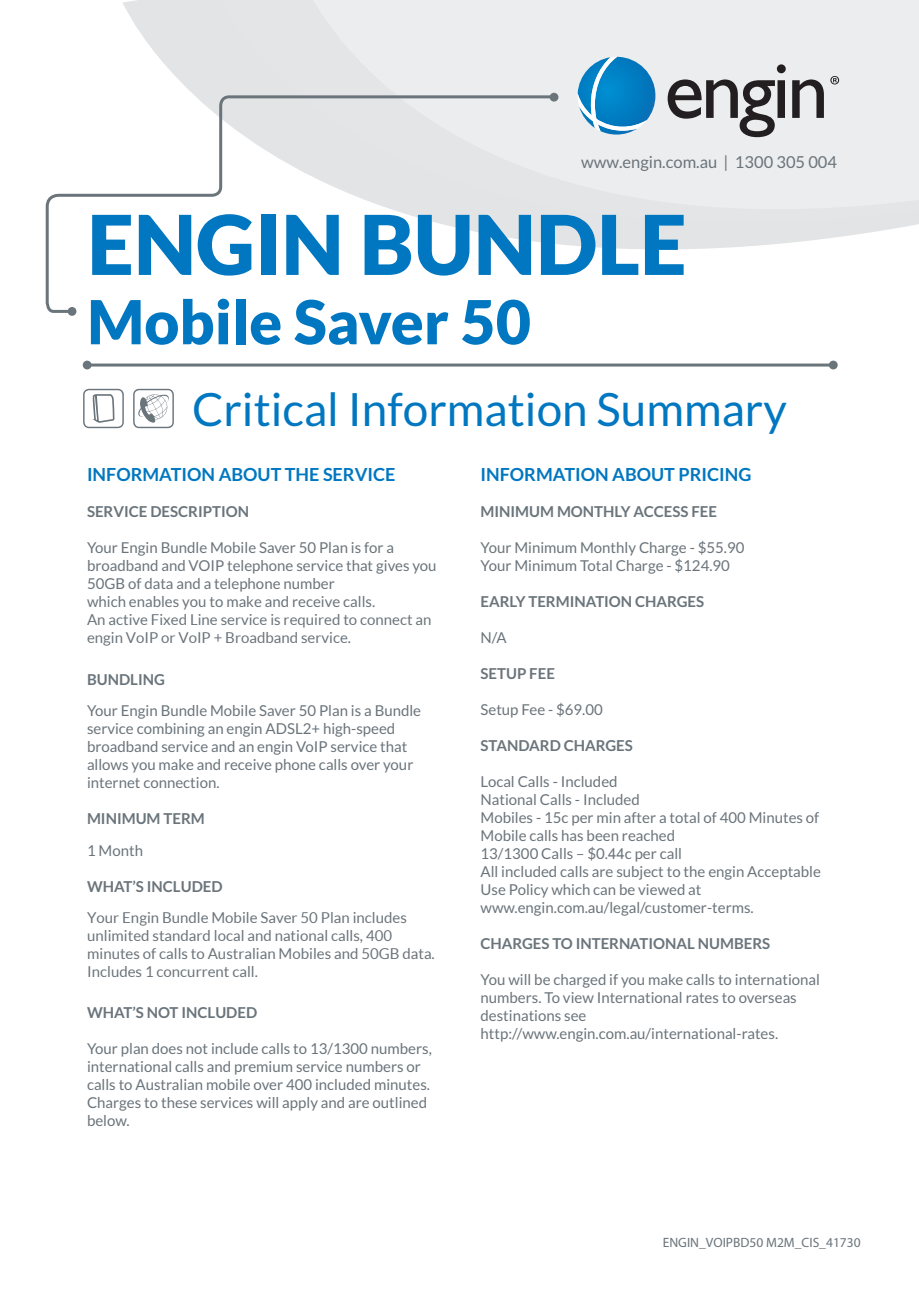
<style>
.page{position:relative;width:919px;height:1289px;background:#fff}
.page>*{position:absolute;margin:0;border:0;box-sizing:border-box;transform-origin:0 0}
.t1{font:900 82.5px "Lato";color:#0077c0}
.t2{font:900 60.6px "Lato";color:#0077c0}
.t3{font:45.9px "Lato";color:#0077c0}
.t4{font:700 18px "Lato";color:#0077c0}
.t5{font:16.5px "Lato";color:#6a747b}
.t6{font:15px/18px "Lato";color:#6a747b}
.t7{font:700 15px "Lato";color:#6a747b}
.t8{font:13.5px "Myriad Pro";color:#6a747b}
.s1{font-family:"Arial"}
</style>
<div class="page">
<svg style="left:123px;top:0;width:795px;height:249px;fill:#e3e4e5"></svg>
<div style="left:215px;top:0;width:703px;height:222px;background:#e4e5e7"></div>
<div style="left:300px;top:0;width:618px;height:209px;background:#ecedee"></div>
<svg style="left:45px;top:94px;width:512px;height:219px"></svg>
<div style="left:549px;top:93px;width:9px;height:9px;background:#6a747b;border-radius:50%"></div>
<div style="left:68px;top:307px;width:8px;height:9px;background:#6a747b;border-radius:50%"></div>
<svg style="left:667px;top:64px;width:118px;height:73px;background:#adacad"></svg>
<svg style="left:792px;top:79px;width:31px;height:39px"></svg>
<svg style="left:577px;top:57px;width:78px;height:78px;background:#4fa3d2"></svg>
<svg style="left:830px;top:76px;width:9px;height:8px"></svg>
<hr style="left:87px;top:363px;width:746px;height:3px;background:#6a747b">
<div style="left:828px;top:360px;width:9px;height:9px;background:#6a747b;border-radius:50%"></div>
<div style="left:83px;top:360px;width:9px;height:9px;background:#6a747b;border-radius:50%"></div>
<svg style="left:83px;top:389px;width:41px;height:39px"></svg>
<svg style="left:133px;top:389px;width:41px;height:39px"></svg>
<p class="t5" style="left:581px;top:153px;width:257px">www.engin.com.au | 1300 305 004</p>
<h1 class="t1" style="left:87px;top:196px;width:600px">ENGIN BUNDLE</h1>
<h2 class="t2" style="left:87px;top:286px;width:445px">Mobile Saver 50</h2>
<h3 class="t3" style="left:192px;top:383px;width:596px">Critical Information Summary</h3>
<p class="t4" style="left:87px;top:464px;width:310px">INFORMATION ABOUT THE SERVICE</p>
<p class="t7" style="left:87px;top:502px;width:164px">SERVICE DESCRIPTION</p>
<p class="t6" style="left:87px;top:538px;width:351px">Your Engin Bundle Mobile Saver 50 Plan is for a broadband and VOIP telephone service that gives you 50GB of data and a telephone number<br>which enables you to make and receive calls.<br>An active Fixed Line service is required to connect an engin VoIP or VoIP + Broadband service.</p>
<p class="t7" style="left:87px;top:670px;width:79px">BUNDLING</p>
<p class="t6" style="left:87px;top:701px;width:335px">Your Engin Bundle Mobile Saver 50 Plan is a Bundle service combining an engin ADSL2+ high-speed broadband service and an engin VoIP service that allows you make and receive phone calls over your internet connection.</p>
<p class="t7" style="left:87px;top:810px;width:119px">MINIMUM TERM</p>
<p class="t6" style="left:87px;top:841px;width:58px">1 Month</p>
<p class="t7" style="left:87px;top:877px;width:137px">WHAT’S INCLUDED</p>
<p class="t6" style="left:87px;top:908px;width:349px">Your Engin Bundle Mobile Saver 50 Plan includes unlimited standard local and national calls, 400 minutes of calls to Australian Mobiles and 50GB data.<br>Includes 1 concurrent call.</p>
<p class="t7" style="left:87px;top:1003px;width:172px">WHAT’S NOT INCLUDED</p>
<p class="t6" style="left:87px;top:1039px;width:346px">Your plan does not include calls to 13/1300 numbers, international calls and premium service numbers or calls to Australian mobile over 400 included minutes.<br>Charges to these services will apply and are outlined below.</p>
<p class="t4" style="left:480px;top:464px;width:272px">INFORMATION ABOUT PRICING</p>
<p class="t7" style="left:480px;top:502px;width:238px">MINIMUM MONTHLY ACCESS FEE</p>
<p class="t6" style="left:480px;top:538px;width:265px">Your Minimum Monthly Charge - $55.90<br>Your Minimum Total Charge - $124.90</p>
<p class="t7" style="left:480px;top:592px;width:225px">EARLY TERMINATION CHARGES</p>
<p class="t6" style="left:480px;top:628px;width:28px">N/A</p>
<p class="t7" style="left:480px;top:664px;width:76px">SETUP FEE</p>
<p class="t6" style="left:480px;top:700px;width:124px">Setup Fee - $69.00</p>
<p class="t7" style="left:480px;top:736px;width:154px">STANDARD CHARGES</p>
<p class="t6" style="left:480px;top:772px;width:342px">Local Calls - Included<br>National Calls - Included<br>Mobiles - 15c per min after a total of 400 Minutes of Mobile calls has been reached<br>13/1300 Calls – $0.<span class="s1">44</span>c per call<br>All included calls are subject to the engin Acceptable Use Policy which can be viewed at www.engin.com.au/legal/customer-terms.</p>
<p class="t7" style="left:480px;top:934px;width:291px">CHARGES TO INTERNATIONAL NUMBERS</p>
<p class="t6" style="left:480px;top:970px;width:341px">You will be charged if you make calls to international numbers. To view International rates to overseas destinations see http://www.engin.com.au/international-rates.</p>
<p class="t8" style="left:662px;top:1234px;width:199px">ENGIN_VOIPBD50 M2M_CIS_41730</p>
</div>
